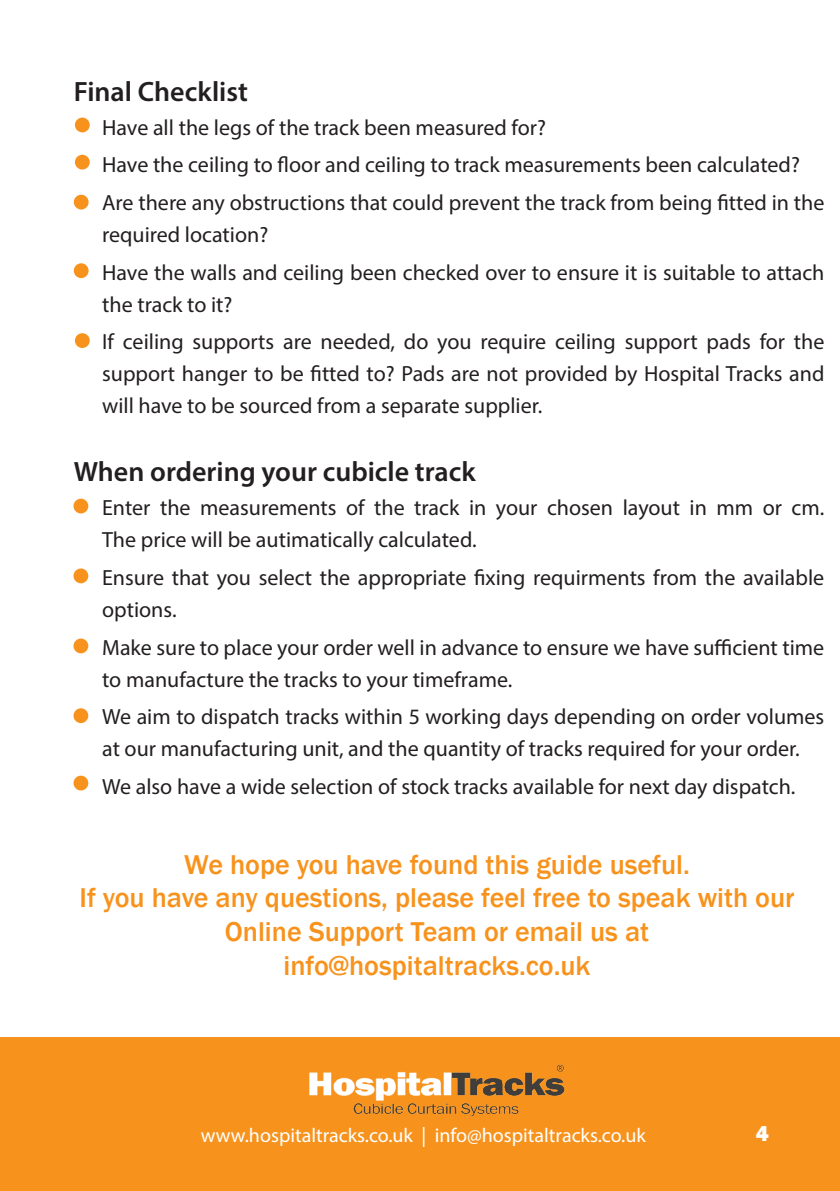
<style>
.page{position:relative;width:840px;height:1191px;background:#fff}
.page>*{position:absolute;margin:0;border:0;box-sizing:border-box;transform-origin:0 0}
.t1{font:500 28px/33.6px "Franklin Gothic";color:#f7931d;text-align:center}
.t2{font:600 28px "Myriad Pro";color:#231f20}
.t3{font:800 22.2px "Franklin Gothic";color:#fff}
.t4{font:22px/32px "Myriad Pro";color:#231f20}
.t5{font:20px "Myriad Pro";color:#fff}
</style>
<div class="page">
<div style="left:0;top:1037px;width:839px;height:154px;background:#f7931d"></div>
<img style="left:309px;top:1064px;width:256px;height:53px">
<div style="left:75px;top:264px;width:13px;height:13px;background:#f7931d;border-radius:50%"></div>
<div style="left:74px;top:263px;width:14px;height:15px;border:2px solid #f7931d;border-radius:50%"></div>
<div style="left:75px;top:195px;width:13px;height:14px;background:#f7931d;border-radius:50%"></div>
<div style="left:74px;top:195px;width:14px;height:14px;border:2px solid #f7931d;border-radius:50%"></div>
<div style="left:76px;top:155px;width:13px;height:14px;background:#f7931d;border-radius:50%"></div>
<div style="left:75px;top:155px;width:15px;height:14px;border:2px solid #f7931d;border-radius:50%"></div>
<div style="left:76px;top:118px;width:13px;height:14px;background:#f7931d;border-radius:50%"></div>
<div style="left:75px;top:118px;width:15px;height:14px;border:2px solid #f7931d;border-radius:50%"></div>
<div style="left:76px;top:334px;width:13px;height:13px;background:#f7931d;border-radius:50%"></div>
<div style="left:75px;top:333px;width:15px;height:15px;border:2px solid #f7931d;border-radius:50%"></div>
<div style="left:74px;top:499px;width:13px;height:13px;background:#f7931d;border-radius:50%"></div>
<div style="left:73px;top:498px;width:15px;height:15px;border:2px solid #f7931d;border-radius:50%"></div>
<div style="left:74px;top:569px;width:13px;height:13px;background:#f7931d;border-radius:50%"></div>
<div style="left:73px;top:568px;width:15px;height:15px;border:2px solid #f7931d;border-radius:50%"></div>
<div style="left:74px;top:639px;width:13px;height:13px;background:#f7931d;border-radius:50%"></div>
<div style="left:73px;top:638px;width:15px;height:15px;border:2px solid #f7931d;border-radius:50%"></div>
<div style="left:74px;top:709px;width:13px;height:13px;background:#f7931d;border-radius:50%"></div>
<div style="left:73px;top:708px;width:15px;height:15px;border:2px solid #f7931d;border-radius:50%"></div>
<div style="left:74px;top:776px;width:13px;height:13px;background:#f7931d;border-radius:50%"></div>
<div style="left:73px;top:775px;width:15px;height:15px;border:2px solid #f7931d;border-radius:50%"></div>
<p class="t2" style="left:74px;top:73px;width:175px">Final Checklist</p>
<p class="t4" style="left:102px;top:111px;width:445px">Have all the legs of the track been measured for?</p>
<p class="t4" style="left:102px;top:148px;width:699px">Have the ceiling to floor and ceiling to track measurements been calculated?</p>
<p class="t4" style="left:102px;top:186px;width:723px">Are there any obstructions that could prevent the track from being fitted in the required location?</p>
<p class="t4" style="left:102px;top:256px;width:723px">Have the walls and ceiling been checked over to ensure it is suitable to attach the track to it?</p>
<p class="t4" style="left:102px;top:325px;width:723px;text-align:justify">If ceiling supports are needed, do you require ceiling support pads for the support hanger to be fitted to? Pads are not provided by Hospital Tracks and will have to be sourced from a separate supplier.</p>
<p class="t2" style="left:74px;top:454px;width:403px">When ordering your cubicle track</p>
<p class="t4" style="left:102px;top:491px;width:723px">Enter the measurements of the track in your chosen layout in mm or cm.<br>The price will be autimatically calculated.</p>
<p class="t4" style="left:102px;top:561px;width:723px">Ensure that you select the appropriate fixing requirments from the available options.</p>
<p class="t4" style="left:102px;top:631px;width:723px">Make sure to place your order well in advance to ensure we have sufficient time to manufacture the tracks to your timeframe.</p>
<p class="t4" style="left:102px;top:700px;width:723px">We aim to dispatch tracks within 5 working days depending on order volumes at our manufacturing unit, and the quantity of tracks required for your order.</p>
<p class="t4" style="left:102px;top:770px;width:694px">We also have a wide selection of stock tracks available for next day dispatch.</p>
<p class="t1" style="left:184px;top:848px;width:507px">We hope you have found this guide useful.</p>
<p class="t1" style="left:79px;top:881px;width:716px">If you have any questions, please feel free to speak with our<br>Online Support Team or email us at</p>
<p class="t1" style="left:283px;top:948px;width:308px">info@hospitaltracks.co.uk</p>
<p class="t5" style="left:201px;top:1122px;width:446px">www.hospitaltracks.co.uk | info@hospitaltracks.co.uk</p>
<p class="t3" style="left:755px;top:1119px;width:14px">4</p>
</div>
